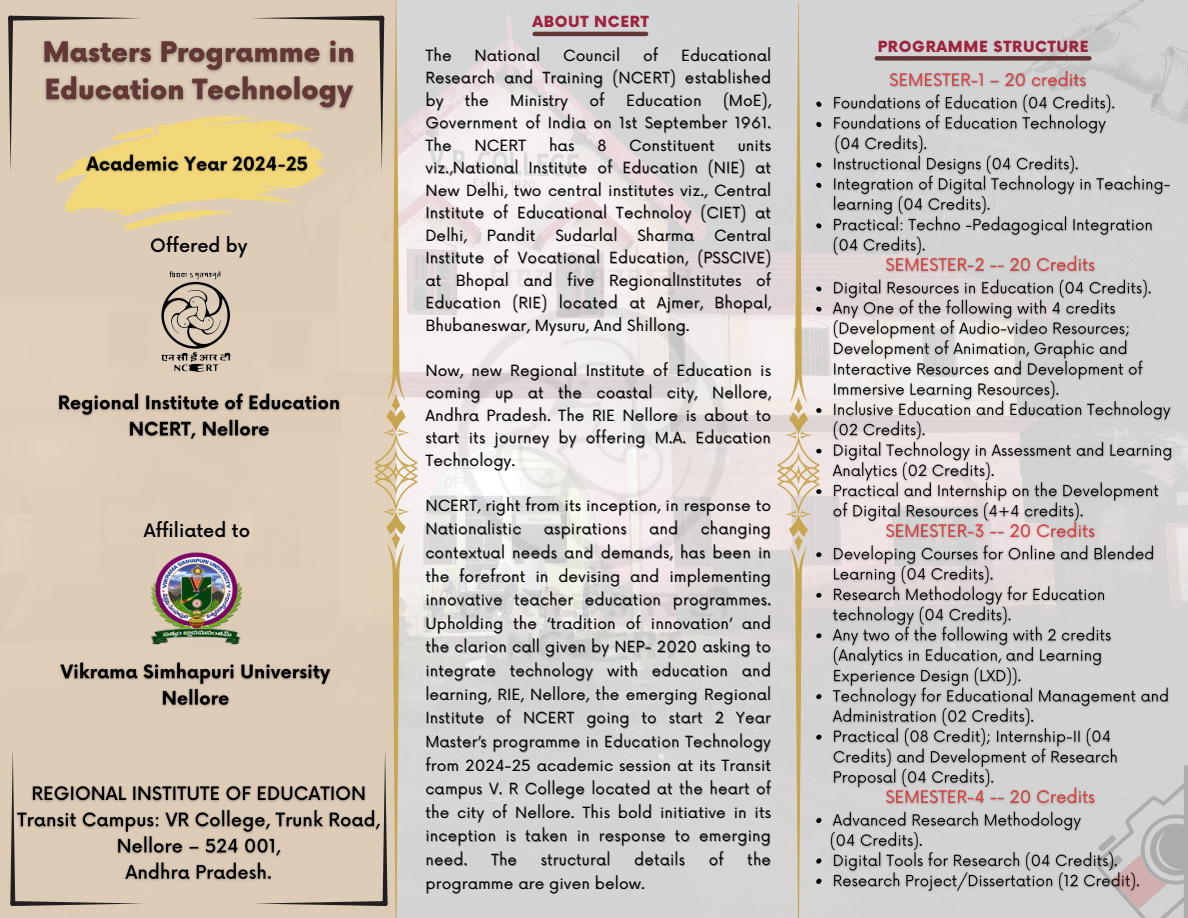
<style>
.page{position:relative;width:1188px;height:918px;background:#fff}
.page>*{position:absolute;margin:0;border:0;box-sizing:border-box;transform-origin:0 0}
.t1{font:500 18px "Now";color:#000}
.t2{font:15px/23.7px "Now";letter-spacing:.02em;color:#000;text-align:justify}
.t3{font:900 15px "Now";letter-spacing:.045em;color:#9d243d}
</style>
<div class="page">
<img style="left:418px;top:0;width:770px;height:918px">
<div style="left:0;top:0;width:396px;height:918px;background:#dfcbb1"></div>
<img style="left:820px;top:66px;width:356px;height:830px">
<img style="left:418px;top:246px;width:345px;height:431px">
<img style="left:161px;top:271px;width:70px;height:101px">
<img style="left:150px;top:552px;width:92px;height:93px">
<svg style="left:55px;top:115px;width:272px;height:115px"></svg>
<svg style="left:1084px;top:763px;width:104px;height:155px;background:#c7c3c3"></svg>
<img style="left:375px;top:0;width:43px;height:918px">
<img style="left:777px;top:3px;width:43px;height:915px">
<svg style="left:8px;top:16px;width:134px;height:5px"></svg>
<svg style="left:8px;top:15px;width:5px;height:157px"></svg>
<img style="left:80px;top:150px;width:233px;height:28px">
<img style="left:16px;top:781px;width:367px;height:105px">
<svg style="left:251px;top:16px;width:133px;height:5px"></svg>
<svg style="left:379px;top:15px;width:5px;height:158px"></svg>
<svg style="left:10px;top:901px;width:134px;height:5px"></svg>
<svg style="left:10px;top:750px;width:5px;height:156px"></svg>
<svg style="left:254px;top:901px;width:134px;height:5px"></svg>
<svg style="left:383px;top:749px;width:5px;height:158px"></svg>
<div style="left:877px;top:56px;width:213px;height:5px;background:#653636"></div>
<img style="left:60px;top:662px;width:271px;height:45px">
<img style="left:54px;top:397px;width:291px;height:48px">
<hr style="left:535px;top:32px;width:111px;height:4px;background:#653636">
<img style="left:8px;top:39px;width:390px;height:71px">
<img style="left:58px;top:393px;width:282px;height:46px">
<p class="t1" style="left:150px;top:236px;width:99px">Offered by</p>
<p class="t1" style="left:144px;top:521px;width:108px">Affiliated to</p>
<p class="t3" style="left:532px;top:14px;width:118px">ABOUT NCERT</p>
<h2 class="t2" style="left:425px;top:44px;width:28px">The</h2>
<h2 class="t2" style="left:475px;top:44px;width:67px">National</h2>
<h2 class="t2" style="left:563px;top:44px;width:58px">Council</h2>
<h2 class="t2" style="left:643px;top:44px;width:16px">of</h2>
<h2 class="t2" style="left:681px;top:44px;width:91px">Educational</h2>
<p class="t2" style="left:425px;top:67px;width:347px">Research and Training (NCERT) established</p>
<h2 class="t2" style="left:425px;top:89px;width:19px">by</h2>
<h2 class="t2" style="left:465px;top:89px;width:25px">the</h2>
<p class="t2" style="left:510px;top:89px;width:59px">Ministry</p>
<p class="t2" style="left:589px;top:89px;width:16px">of</p>
<p class="t2" style="left:626px;top:89px;width:77px">Education</p>
<p class="t2" style="left:723px;top:89px;width:49px">(MoE),</p>
<p class="t2" style="left:425px;top:112px;width:347px">Government of India on 1st September 1961.</p>
<p class="t2" style="left:425px;top:134px;width:28px">The</p>
<p class="t2" style="left:475px;top:134px;width:53px">NCERT</p>
<p class="t2" style="left:549px;top:134px;width:27px">has</p>
<p class="t2" style="left:597px;top:134px;width:10px">8</p>
<p class="t2" style="left:629px;top:134px;width:87px">Constituent</p>
<p class="t2" style="left:738px;top:134px;width:35px">units</p>
<p class="t2" style="left:425px;top:157px;width:347px">viz.,National Institute of Education (NIE) at</p>
<h4 class="t2" style="left:425px;top:179px;width:347px">New Delhi, two central institutes viz., Central</h4>
<p class="t2" style="left:425px;top:202px;width:347px">Institute of Educational Technoloy (CIET) at</p>
<p class="t2" style="left:425px;top:224px;width:43px">Delhi,</p>
<p class="t2" style="left:487px;top:224px;width:50px">Pandit</p>
<p class="t2" style="left:555px;top:224px;width:63px">Sudarlal</p>
<p class="t2" style="left:637px;top:224px;width:58px">Sharma</p>
<p class="t2" style="left:714px;top:224px;width:58px">Central</p>
<p class="t2" style="left:425px;top:247px;width:347px">Institute of Vocational Education, (PSSCIVE)</p>
<p class="t2" style="left:425px;top:269px;width:347px">at Bhopal and five RegionalInstitutes of</p>
<p class="t2" style="left:425px;top:292px;width:347px">Education (RIE) located at Ajmer, Bhopal,</p>
<p class="t2" style="left:425px;top:314px;width:266px">Bhubaneswar, Mysuru, And Shillong.</p>
<p class="t2" style="left:425px;top:359px;width:347px">Now, new Regional Institute of Education is</p>
<p class="t2" style="left:425px;top:382px;width:347px">coming up at the coastal city, Nellore,</p>
<p class="t2" style="left:425px;top:405px;width:347px;line-height:22.5px">Andhra Pradesh. The RIE Nellore is about to start its journey by offering M.A. Education Technology.</p>
<p class="t2" style="left:425px;top:494px;width:347px">NCERT, right from its inception, in response to<br>Nationalistic</p>
<p class="t2" style="left:425px;top:518px;width:347px;text-indent:275px">changing contextual needs and demands, has been in the forefront in devising and implementing innovative teacher education programmes.<br>Upholding the ‘tradition of innovation’ and the clarion call given by NEP- 2020 asking to integrate technology with education and learning, RIE, Nellore, the emerging Regional Institute of NCERT going to start 2 Year Master’s programme in Education Technology from 2024-25 academic session at its Transit campus V. R College located at the heart of the city of Nellore. This bold initiative in its inception is taken in response to emerging need.</p>
<p class="t2" style="left:544px;top:518px;width:84px">aspirations</p>
<p class="t2" style="left:649px;top:518px;width:31px">and</p>
<p class="t2" style="left:491px;top:849px;width:28px">The</p>
<p class="t2" style="left:541px;top:849px;width:71px">structural</p>
<p class="t2" style="left:634px;top:849px;width:52px">details</p>
<p class="t2" style="left:709px;top:849px;width:16px">of</p>
<p class="t2" style="left:747px;top:849px;width:25px">the</p>
<p class="t2" style="left:425px;top:872px;width:221px">programme are given below.</p>
<p class="t3" style="left:878px;top:38px;width:212px">PROGRAMME STRUCTURE</p>
</div>
